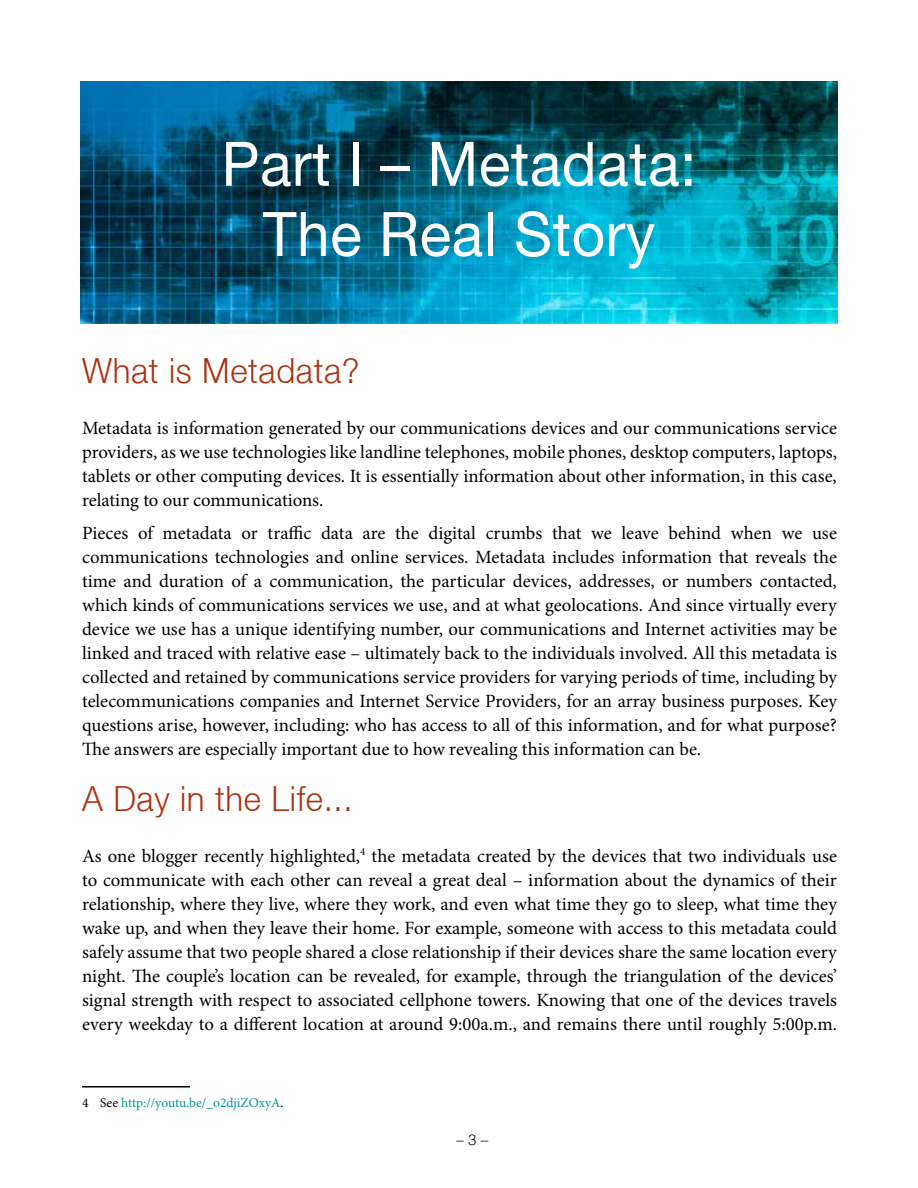
<style>
.page{position:relative;width:918px;height:1188px;background:#fff}
.page>*{position:absolute;margin:0;border:0;box-sizing:border-box;transform-origin:0 0}
.t1{font:61.5px/70.2px "Helvetica Neue LT";letter-spacing:.01em;color:#fff;text-align:center;scale:.95 1}
.t2{font:300 34.65px "Helvetica Neue LT";letter-spacing:.02em;color:#ac3314;scale:.95 1}
.t3{font:18.75px/24px "Minion Pro";color:#000;text-align:justify}
.t4{font:300 15px "Helvetica LT";color:#000}
.t5{font:13.5px "Minion Pro";color:#00958f}
.s1{color:#000}
</style>
<div class="page">
<hr style="left:82px;top:1086px;width:108px;height:2px;background:#000">
<img style="left:81px;top:81px;width:756px;height:243px">
<h1 class="t1" style="left:222px;top:128px;width:501px">Part I – Metadata:<br>The Real Story</h1>
<h2 class="t2" style="left:82px;top:350px;width:294px">What is Metadata?</h2>
<p class="t3" style="left:82px;top:416px;width:757px">Metadata is information generated by our communications devices and our communications service providers, as we use technologies like landline telephones, mobile phones, desktop computers, laptops, tablets or other computing devices. It is essentially information about other information, in this case, relating to our communications.</p>
<p class="t3" style="left:82px;top:521px;width:756px">Pieces of metadata or traffic data are the digital crumbs that we leave behind when we use communications technologies and online services. Metadata includes information that reveals the time and duration of a communication, the particular devices, addresses, or numbers contacted, which kinds of communications services we use, and at what geolocations. And since virtually every device we use has a unique identifying number, our communications and Internet activities may be linked and traced with relative ease – ultimately back to the individuals involved. All this metadata is collected and retained by communications service providers for varying periods of time, including by telecommunications companies and Internet Service Providers, for an array business purposes. Key questions arise, however, including: who has access to all of this information, and for what purpose?<br>The answers are especially important due to how revealing this information can be.</p>
<h2 class="t2" style="left:82px;top:777px;width:286px">A Day in the Life...</h2>
<p class="t3" style="left:82px;top:844px;width:757px">As one blogger recently highlighted,<sup>4</sup> the metadata created by the devices that two individuals use to communicate with each other can reveal a great deal – information about the dynamics of their relationship, where they live, where they work, and even what time they go to sleep, what time they wake up, and when they leave their home. For example, someone with access to this metadata could safely assume that two people shared a close relationship if their devices share the same location every night. The couple’s location can be revealed, for example, through the triangulation of the devices’ signal strength with respect to associated cellphone towers. Knowing that one of the devices travels every weekday to a different location at around 9:00a.m., and remains there until roughly 5:00p.m.</p>
<p class="t5" style="left:82px;top:1094px;width:203px"><span class="s1">4 See</span> http://youtu.be/_o2djiZOxyA<span class="s1">.</span></p>
<p class="t4" style="left:457px;top:1130px;width:33px">– 3 –</p>
</div>
